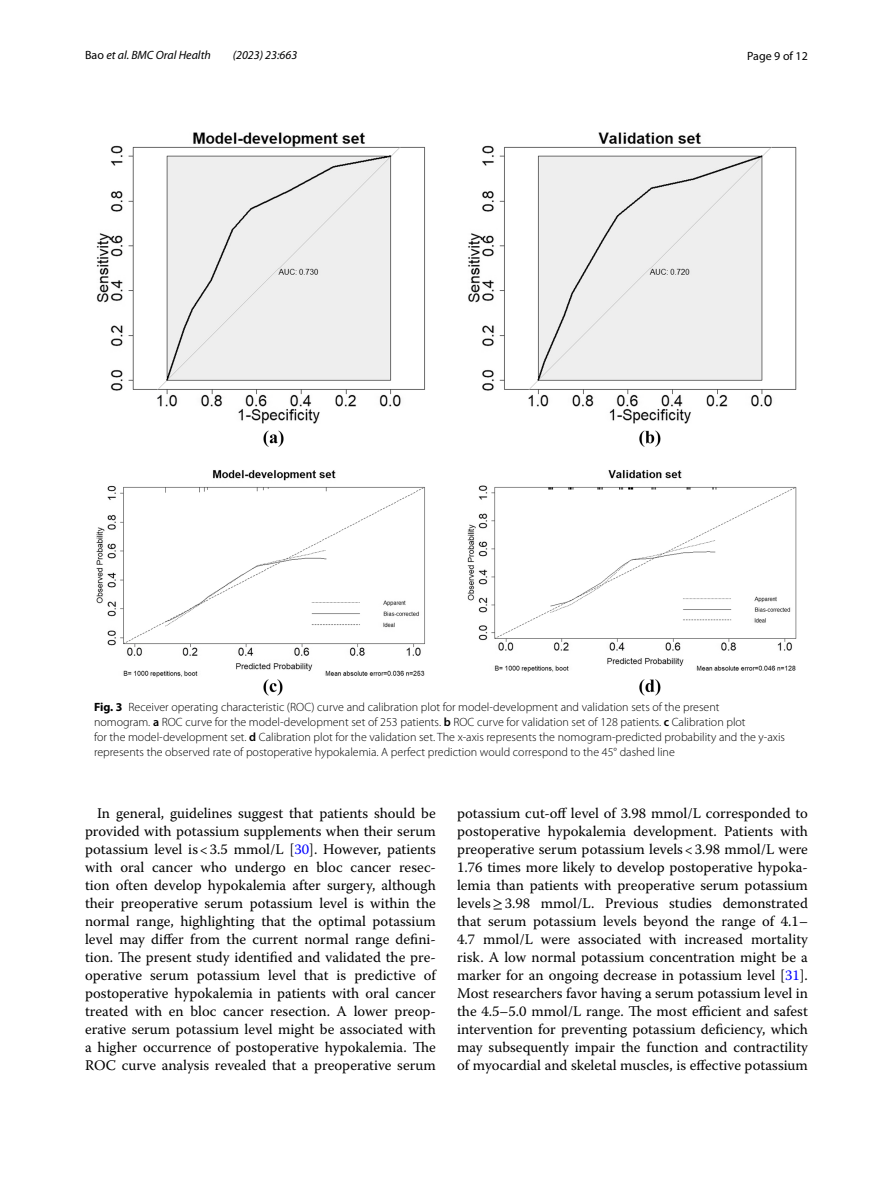
<style>
.page{position:relative;width:893px;height:1187px;background:#fff}
.page>*{position:absolute;margin:0;border:0;box-sizing:border-box;transform-origin:0 0}
.t1{font:14.7px/18px "Warnock Pro";color:#000;text-align:justify}
.t2{font:300 12px/15px "Myriad Pro";color:#000}
.t3{font:italic 12px "Myriad Pro";color:#000}
.t4{font:12px "Myriad Pro";color:#000}
.s1{font-style:normal}
.s2{font-weight:700}
.s3{font-weight:600}
.s4{color:#00f}
.s5{font-family:"STIX"}
</style>
<div class="page">
<img style="left:96px;top:133px;width:701px;height:562px">
<p class="t3" style="left:85px;top:48px;width:127px"><span class="s1">Bao</span> et al. BMC Oral Health</p>
<p class="t3" style="left:233px;top:48px;width:66px">(2023) 23:663</p>
<p class="t4" style="left:747px;top:48px;width:62px">Page 9 of 12</p>
<p class="t2" style="left:94px;top:699px;width:692px"><span class="s2">Fig. 3</span> Receiver operating characteristic (ROC) curve and calibration plot for model-development and validation sets of the present<br>nomogram. <span class="s3">a</span> ROC curve for the model-development set of 253 patients. <span class="s3">b</span> ROC curve for validation set of 128 patients. <span class="s3">c</span> Calibration plot<br>for the model-development set. <span class="s3">d</span> Calibration plot for the validation set. The x-axis represents the nomogram-predicted probability and the y-axis represents the observed rate of postoperative hypokalemia. A perfect prediction would correspond to the 45° dashed line</p>
<p class="t1" style="left:85px;top:803px;width:352px;text-indent:12px">In general, guidelines suggest that patients should be provided with potassium supplements when their serum potassium level is&lt;3.5 mmol/L [<span class="s4">30</span>]. However, patients with oral cancer who undergo en bloc cancer resec&shy;tion often develop hypokalemia after surgery, although their preoperative serum potassium level is within the normal range, highlighting that the optimal potassium level may differ from the current normal range defini&shy;tion. The present study identified and validated the pre&shy;operative serum potassium level that is predictive of postoperative hypokalemia in patients with oral cancer treated with en bloc cancer resection. A lower preop&shy;erative serum potassium level might be associated with a higher occurrence of postoperative hypokalemia. The ROC curve analysis revealed that a preoperative serum</p>
<p class="t1" style="left:457px;top:803px;width:352px">potassium cut-off level of 3.98 mmol/L corresponded to postoperative hypokalemia development. Patients with preoperative serum potassium levels&lt;3.98 mmol/L were 1.76 times more likely to develop postoperative hypoka&shy;lemia than patients with preoperative serum potassium levels<span class="s5">≥</span>3.98 mmol/L. Previous studies demonstrated that serum potassium levels beyond the range of 4.1– 4.7 mmol/L were associated with increased mortality risk. A low normal potassium concentration might be a marker for an ongoing decrease in potassium level [<span class="s4">31</span>].<br>Most researchers favor having a serum potassium level in the 4.5–5.0 mmol/L range. The most efficient and safest intervention for preventing potassium deficiency, which may subsequently impair the function and contractility of myocardial and skeletal muscles, is effective potassium</p>
</div>
